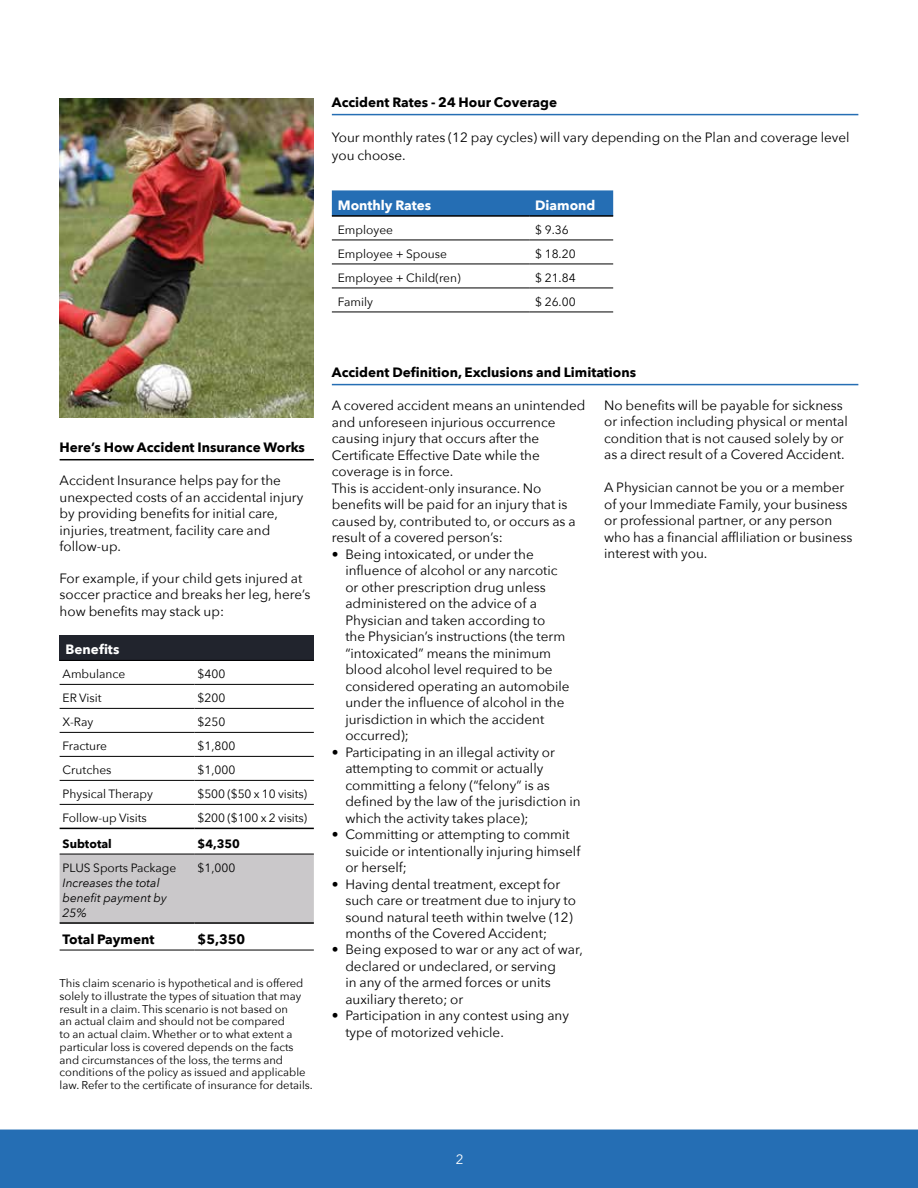
<style>
.page{position:relative;width:918px;height:1188px;background:#fff}
.page>*{position:absolute;margin:0;border:0;box-sizing:border-box;transform-origin:0 0}
.t1{font:13.5px/16.5px "Avenir Next";color:#000}
.t2{font:700 13.5px "Avenir Next";color:#000}
.t3{font:700 13.5px "Avenir Next";color:#fff}
.t4{font:13.5px "Avenir Next";color:#fff}
.t5{font:12px "Avenir Next";color:#000}
.t6{font:italic 12px/15px "Avenir Next";color:#000}
.t7{font:700 12px "Avenir Next";color:#000}
.t8{font:11.25px/12.8px "Avenir Next";color:#000}
</style>
<div class="page">
<div style="left:0;top:1130px;width:918px;height:58px;background:#256eb4"></div>
<hr style="left:332px;top:114px;width:526px;height:1px;background:#256eb4">
<hr style="left:332px;top:384px;width:526px;height:1px;background:#256eb4">
<div style="left:60px;top:635px;width:254px;height:25px;background:#21242d"></div>
<div style="left:60px;top:855px;width:254px;height:67px;background:#cac8ca"></div>
<hr style="left:60px;top:660px;width:135px;height:1px;background:#000">
<hr style="left:195px;top:660px;width:119px;height:1px;background:#000">
<hr style="left:60px;top:684px;width:135px;height:1px;background:#000">
<hr style="left:195px;top:684px;width:119px;height:1px;background:#000">
<hr style="left:60px;top:708px;width:135px;height:1px;background:#000">
<hr style="left:195px;top:708px;width:119px;height:1px;background:#000">
<hr style="left:60px;top:732px;width:135px;height:1px;background:#000">
<hr style="left:195px;top:732px;width:119px;height:1px;background:#000">
<hr style="left:60px;top:756px;width:135px;height:1px;background:#000">
<hr style="left:195px;top:756px;width:119px;height:1px;background:#000">
<hr style="left:60px;top:780px;width:135px;height:1px;background:#000">
<hr style="left:195px;top:780px;width:119px;height:1px;background:#000">
<hr style="left:60px;top:804px;width:135px;height:1px;background:#000">
<hr style="left:195px;top:804px;width:119px;height:1px;background:#000">
<hr style="left:60px;top:854px;width:135px;height:1px;background:#000">
<hr style="left:195px;top:854px;width:119px;height:1px;background:#000">
<hr style="left:60px;top:950px;width:135px;height:1px;background:#000">
<hr style="left:195px;top:950px;width:119px;height:1px;background:#000">
<hr style="left:60px;top:922px;width:135px;height:2px;background:#000">
<hr style="left:195px;top:922px;width:119px;height:2px;background:#000">
<hr style="left:60px;top:828px;width:135px;height:1px;background:#000">
<hr style="left:195px;top:828px;width:119px;height:1px;background:#000">
<hr style="left:60px;top:459px;width:254px;height:1px;background:#000">
<img style="left:60px;top:98px;width:254px;height:320px">
<div style="left:332px;top:190px;width:281px;height:25px;background:#256eb4"></div>
<hr style="left:332px;top:215px;width:197px;height:2px;background:#000">
<hr style="left:529px;top:215px;width:84px;height:2px;background:#000">
<hr style="left:332px;top:240px;width:197px;height:1px;background:#000">
<hr style="left:529px;top:240px;width:84px;height:1px;background:#000">
<hr style="left:332px;top:264px;width:197px;height:1px;background:#000">
<hr style="left:529px;top:264px;width:84px;height:1px;background:#000">
<hr style="left:332px;top:288px;width:197px;height:1px;background:#000">
<hr style="left:529px;top:288px;width:84px;height:1px;background:#000">
<hr style="left:332px;top:312px;width:197px;height:1px;background:#000">
<hr style="left:529px;top:312px;width:84px;height:1px;background:#000">
<p class="t2" style="left:332px;top:91px;width:227px">Accident Rates - 24 Hour Coverage</p>
<p class="t1" style="left:332px;top:127px;width:519px;line-height:18px">Your monthly rates (12 pay cycles) will vary depending on the Plan and coverage level you choose.</p>
<p class="t3" style="left:338px;top:194px;width:95px">Monthly Rates</p>
<p class="t3" style="left:535px;top:194px;width:62px">Diamond</p>
<p class="t5" style="left:338px;top:220px;width:57px">Employee</p>
<p class="t5" style="left:535px;top:220px;width:35px">$ 9.36</p>
<p class="t5" style="left:338px;top:244px;width:111px">Employee + Spouse</p>
<p class="t5" style="left:535px;top:244px;width:42px">$ 18.20</p>
<p class="t5" style="left:338px;top:268px;width:124px">Employee + Child(ren)</p>
<p class="t5" style="left:535px;top:268px;width:42px">$ 21.84</p>
<p class="t5" style="left:338px;top:292px;width:37px">Family</p>
<p class="t5" style="left:535px;top:292px;width:42px">$ 26.00</p>
<p class="t2" style="left:60px;top:436px;width:247px">Here’s How Accident Insurance Works</p>
<p class="t1" style="left:60px;top:472px;width:245px">Accident Insurance helps pay for the unexpected costs of an accidental injury by providing benefits for initial care, injuries, treatment, facility care and follow-up.</p>
<p class="t1" style="left:60px;top:569px;width:252px">For example, if your child gets injured at soccer practice and breaks her leg, here’s how benefits may stack up:</p>
<p class="t3" style="left:66px;top:638px;width:55px">Benefits</p>
<p class="t5" style="left:63px;top:664px;width:64px">Ambulance</p>
<p class="t5" style="left:198px;top:664px;width:29px">$400</p>
<p class="t5" style="left:63px;top:688px;width:41px">ER Visit</p>
<p class="t5" style="left:198px;top:688px;width:29px">$200</p>
<p class="t5" style="left:63px;top:712px;width:32px">X-Ray</p>
<p class="t5" style="left:198px;top:712px;width:29px">$250</p>
<p class="t5" style="left:63px;top:736px;width:46px">Fracture</p>
<p class="t5" style="left:198px;top:736px;width:39px">$1,800</p>
<p class="t5" style="left:63px;top:760px;width:50px">Crutches</p>
<p class="t5" style="left:198px;top:760px;width:39px">$1,000</p>
<p class="t5" style="left:63px;top:784px;width:92px">Physical Therapy</p>
<p class="t5" style="left:198px;top:784px;width:111px">$500 ($50 x 10 visits)</p>
<p class="t5" style="left:63px;top:808px;width:86px">Follow-up Visits</p>
<p class="t5" style="left:198px;top:808px;width:111px">$200 ($100 x 2 visits)</p>
<p class="t7" style="left:63px;top:833px;width:51px">Subtotal</p>
<p class="t7" style="left:198px;top:833px;width:44px">$4,350</p>
<p class="t5" style="left:63px;top:858px;width:115px">PLUS Sports Package</p>
<p class="t6" style="left:63px;top:875px;width:106px">Increases the total benefit payment by<br>25%</p>
<p class="t5" style="left:198px;top:858px;width:39px">$1,000</p>
<p class="t2" style="left:63px;top:928px;width:93px">Total Payment</p>
<p class="t2" style="left:198px;top:928px;width:49px">$5,350</p>
<p class="t8" style="left:60px;top:976px;width:255px">This claim scenario is hypothetical and is offered solely to illustrate the types of situation that may result in a claim. This scenario is not based on<br>an actual claim and should not be compared<br>to an actual claim. Whether or to what extent a particular loss is covered depends on the facts and circumstances of the loss, the terms and conditions of the policy as issued and applicable law. Refer to the certificate of insurance for details.</p>
<p class="t2" style="left:332px;top:361px;width:306px">Accident Definition, Exclusions and Limitations</p>
<p class="t1" style="left:332px;top:397px;width:255px">A covered accident means an unintended and unforeseen injurious occurrence causing injury that occurs after the Certificate Effective Date while the coverage is in force.<br>This is accident-only insurance. No benefits will be paid for an injury that is caused by, contributed to, or occurs as a result of a covered person’s:</p>
<p class="t1" style="left:345px;top:545px;width:226px;text-indent:-14px">• Being intoxicated, or under the influence of alcohol or any narcotic or other prescription drug unless administered on the advice of a<br>Physician and taken according to<br>the Physician’s instructions (the term “intoxicated” means the minimum blood alcohol level required to be considered operating an automobile under the influence of alcohol in the jurisdiction in which the accident occurred);</p>
<p class="t1" style="left:345px;top:743px;width:237px;text-indent:-14px">• Participating in an illegal activity or attempting to commit or actually committing a felony (“felony” is as defined by the law of the jurisdiction in which the activity takes place);</p>
<p class="t1" style="left:345px;top:825px;width:236px;text-indent:-14px">• Committing or attempting to commit suicide or intentionally injuring himself or herself;</p>
<p class="t1" style="left:345px;top:875px;width:232px;text-indent:-14px">• Having dental treatment, except for such care or treatment due to injury to sound natural teeth within twelve (12) months of the Covered Accident;</p>
<p class="t1" style="left:345px;top:941px;width:239px;text-indent:-14px">• Being exposed to war or any act of war, declared or undeclared, or serving<br>in any of the armed forces or units auxiliary thereto; or</p>
<p class="t1" style="left:345px;top:1007px;width:225px;text-indent:-14px">• Participation in any contest using any type of motorized vehicle.</p>
<p class="t1" style="left:604px;top:396px;width:245px">No benefits will be payable for sickness or infection including physical or mental condition that is not caused solely by or as a direct result of a Covered Accident.</p>
<p class="t1" style="left:604px;top:479px;width:250px">A Physician cannot be you or a member of your Immediate Family, your business or professional partner, or any person who has a financial affliliation or business interest with you.</p>
<p class="t4" style="left:456px;top:1148px;width:9px">2</p>
</div>
